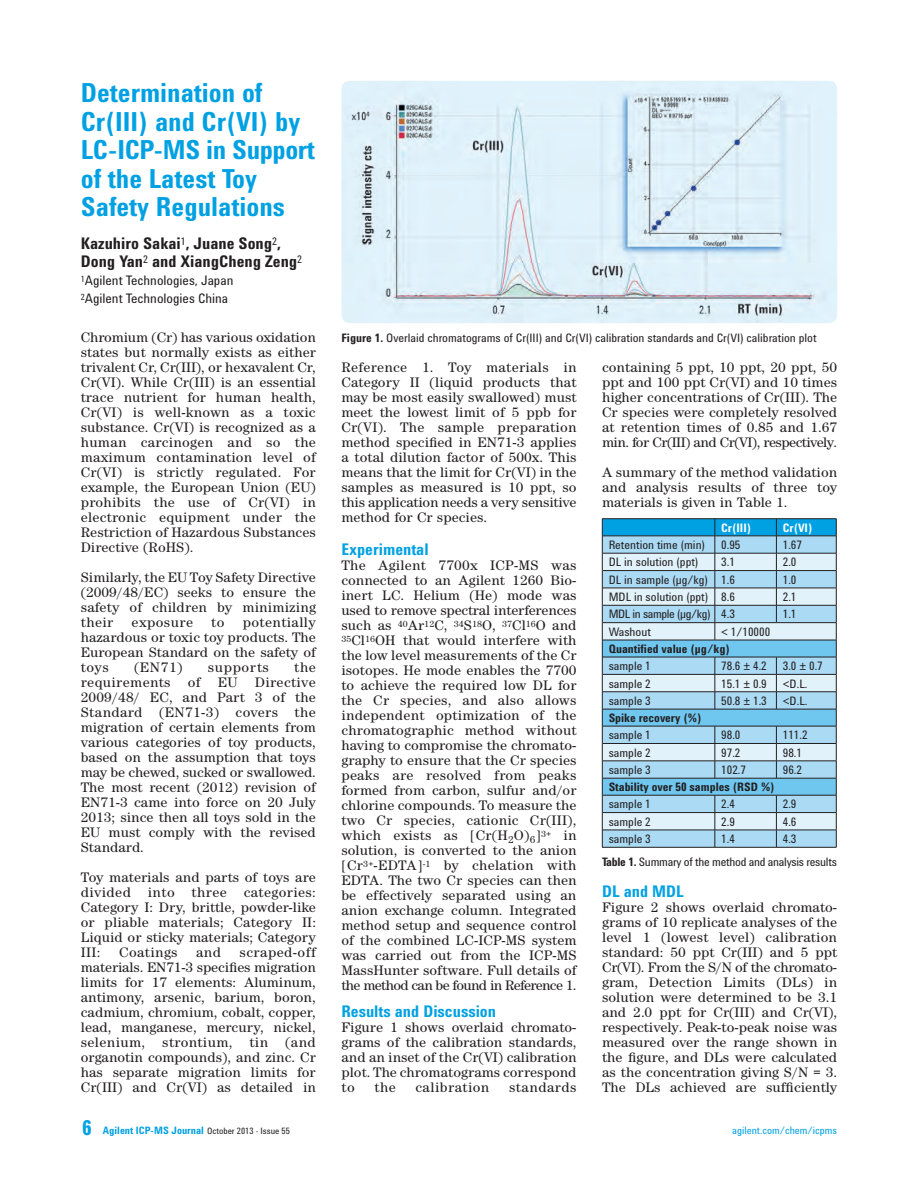
<style>
.page{position:relative;width:918px;height:1188px;background:#fff}
.page>*{position:absolute;margin:0;border:0;box-sizing:border-box;transform-origin:0 0}
.t1{font:700 27px/28.5px "Agilent Cond";color:#00a1e3}
.t2{font:700 16.5px/18px "Agilent Cond";color:#231f20}
.t3{font:700 16.5px "Agilent Cond";color:#00a1e3}
.t4{font:14.25px/15px "Agilent Century ITC";color:#231f20;text-align:justify}
.t5{font:14.25px "Agilent Century ITC";letter-spacing:.03em;color:#231f20}
.t6{font:14.25px "Agilent Century ITC";letter-spacing:.025em;color:#231f20}
.t7{font:14.25px "Agilent Century ITC";letter-spacing:.04em;color:#231f20}
.t8{font:13.5px/18px "Agilent Cond";color:#231f20}
.t9{font:12px "Agilent Cond";color:#231f20}
.t10{font:700 12px "Agilent Cond";color:#231f20}
.t11{font:12px "Agilent Cond";letter-spacing:-.02em;color:#231f20}
.t12{font:12px "Agilent Cond";letter-spacing:-.03em;color:#231f20}
.t13{font:700 12px "Agilent Cond";color:#fff}
.t14{font:700 10.5px "Agilent Cond";color:#00a1e3}
.t15{font:10.5px "Agilent Cond";color:#00a1e3}
.s1{font-weight:700}
.s2{font-size:21px}
.s3{font-weight:400;font-size:9px;color:#231f20}
</style>
<div class="page">
<img style="left:341px;top:81px;width:496px;height:242px;border-radius:9px">
<hr style="left:602px;top:518px;width:234px;height:1px;background:#231f20">
<hr style="left:602px;top:847px;width:234px;height:1px;background:#231f20">
<svg style="left:602px;top:519px;width:235px;height:328px;background:#a0cee5"></svg>
<h1 class="t1" style="left:81px;top:78px;width:236px">Determination of<br>Cr(III) and Cr(VI) by<br>LC-ICP-MS in Support of the Latest Toy<br>Safety Regulations</h1>
<p class="t2" style="left:81px;top:234px;width:223px">Kazuhiro Sakai<sup>1</sup>, Juane Song<sup>2</sup>,<br>Dong Yan<sup>2</sup> and XiangCheng Zeng<sup>2</sup></p>
<p class="t8" style="left:81px;top:271px;width:154px"><sup>1</sup>Agilent Technologies, Japan<br><sup>2</sup>Agilent Technologies China</p>
<p class="t4" style="left:81px;top:330px;width:237px">Chromium (Cr) has various oxidation states but normally exists as either trivalent Cr, Cr(III), or hexavalent Cr, Cr(VI). While Cr(III) is an essential trace nutrient for human health, Cr(VI) is well-known as a toxic substance. Cr(VI) is recognized as a human carcinogen and so the maximum contamination level of Cr(VI) is strictly regulated. For example, the European Union (EU) prohibits the use of Cr(VI) in electronic equipment under the Restriction of Hazardous Substances Directive (RoHS).</p>
<p class="t4" style="left:81px;top:570px;width:237px">Similarly, the EU Toy Safety Directive (2009/48/EC) seeks to ensure the safety of children by minimizing their</p>
<p class="t4" style="left:81px;top:615px;width:237px;text-indent:162px">potentially hazardous or toxic toy products. The European Standard on the safety of toys</p>
<p class="t6" style="left:132px;top:614px;width:63px">exposure</p>
<p class="t4" style="left:211px;top:615px;width:15px">to</p>
<p class="t4" style="left:134px;top:660px;width:50px">(EN71)</p>
<p class="t7" style="left:208px;top:659px;width:63px">supports</p>
<p class="t4" style="left:81px;top:660px;width:237px;text-indent:213px">the requirements of EU Directive 2009/48/ EC, and Part 3 of the Standard (EN71-3) covers the migration of certain elements from various categories of toy products, based on the assumption that toys may be chewed, sucked or swallowed.<br>The most recent (2012) revision of EN71-3 came into force on 20 July 2013; since then all toys sold in the EU must comply with the revised Standard.</p>
<p class="t4" style="left:81px;top:870px;width:237px">Toy materials and parts of toys are divided into three categories:<br>Category I: Dry, brittle, powder-like or pliable materials; Category II:<br>Liquid or sticky materials; Category III:</p>
<p class="t6" style="left:119px;top:944px;width:60px">Coatings</p>
<p class="t4" style="left:196px;top:945px;width:27px">and</p>
<p class="t4" style="left:81px;top:945px;width:237px;text-indent:159px">scraped-off materials. EN71-3 specifies migration limits for 17 elements: Aluminum, antimony, arsenic, barium, boron, cadmium, chromium, cobalt, copper, lead, manganese, mercury, nickel, selenium, strontium, tin (and organotin compounds), and zinc. Cr has separate migration limits for Cr(III) and Cr(VI) as detailed in</p>
<p class="t9" style="left:341px;top:332px;width:477px"><span class="s1">Figure 1.</span> Overlaid chromatograms of Cr(III) and Cr(VI) calibration standards and Cr(VI) calibration plot</p>
<p class="t4" style="left:341px;top:360px;width:237px">Reference 1. Toy materials in Category II (liquid products that may be most easily swallowed) must meet the lowest limit of 5 ppb for Cr(VI). The sample preparation method specified in EN71-3 applies a total dilution factor of 500x. This means that the limit for Cr(VI) in the samples as measured is 10 ppt, so this application needs a very sensitive method for Cr species.</p>
<p class="t3" style="left:341px;top:540px;width:89px">Experimental</p>
<p class="t4" style="left:341px;top:558px;width:237px">The Agilent 7700x ICP-MS was connected to an Agilent 1260 Bio&shy;inert LC. Helium (He) mode was used to remove spectral interferences such as <sup>40</sup>Ar<sup>12</sup>C, <sup>34</sup>S<sup>18</sup>O, <sup>37</sup>Cl<sup>16</sup>O and <sup>35</sup>Cl<sup>16</sup>OH that would interfere with the low level measurements of the Cr isotopes. He mode enables the 7700 to achieve the required low DL for the Cr species, and also allows independent optimization of the chromatographic method without having to compromise the chromato&shy;graphy to ensure that the Cr species peaks are resolved from peaks formed from carbon, sulfur and/or chlorine compounds. To measure the two Cr species, cationic Cr(III), which exists as [Cr(H<sub>2</sub>O)<sub>6</sub>]<sup>3+</sup> in solution, is converted to the anion [Cr<sup>3+</sup>-EDTA]<sup>-1</sup> by chelation with EDTA. The two Cr species can then be effectively separated using an anion exchange column. Integrated method setup and sequence control of the combined LC-ICP-MS system was carried out from the ICP-MS MassHunter software. Full details of the method can be found in Reference 1.</p>
<p class="t3" style="left:341px;top:1002px;width:156px">Results and Discussion</p>
<p class="t4" style="left:341px;top:1020px;width:237px">Figure 1 shows overlaid chromato&shy;grams of the calibration standards, and an inset of the Cr(VI) calibration plot. The chromatograms correspond to</p>
<p class="t4" style="left:374px;top:1080px;width:23px">the</p>
<p class="t5" style="left:415px;top:1079px;width:76px">calibration</p>
<p class="t5" style="left:509px;top:1079px;width:69px">standards</p>
<p class="t4" style="left:602px;top:360px;width:237px">containing 5 ppt, 10 ppt, 20 ppt, 50 ppt and 100 ppt Cr(VI) and 10 times higher concentrations of Cr(III). The Cr species were completely resolved at retention times of 0.85 and 1.67 min. for Cr(III) and Cr(VI), respectively.</p>
<p class="t4" style="left:602px;top:465px;width:237px">A summary of the method validation and analysis results of three toy materials is given in Table 1.</p>
<p class="t13" style="left:721px;top:521px;width:32px">Cr(III)</p>
<p class="t13" style="left:783px;top:521px;width:31px">Cr(VI)</p>
<p class="t9" style="left:609px;top:538px;width:98px">Retention time (min)</p>
<p class="t9" style="left:721px;top:538px;width:21px">0.95</p>
<p class="t9" style="left:783px;top:538px;width:21px">1.67</p>
<p class="t9" style="left:609px;top:555px;width:91px">DL in solution (ppt)</p>
<p class="t9" style="left:721px;top:555px;width:15px">3.1</p>
<p class="t9" style="left:783px;top:555px;width:15px">2.0</p>
<p class="t9" style="left:609px;top:573px;width:128px">DL in sample (μg/kg) 1.6</p>
<p class="t9" style="left:783px;top:573px;width:15px">1.0</p>
<p class="t9" style="left:609px;top:590px;width:128px">MDL in solution (ppt) 8.6</p>
<p class="t9" style="left:783px;top:590px;width:15px">2.1</p>
<p class="t12" style="left:609px;top:608px;width:128px">MDL in sample (μg/kg) 4.3</p>
<p class="t9" style="left:783px;top:608px;width:15px">1.1</p>
<p class="t9" style="left:609px;top:625px;width:44px">Washout</p>
<p class="t9" style="left:721px;top:625px;width:51px">&lt; 1/10000</p>
<p class="t10" style="left:609px;top:642px;width:123px">Quantified value (μg/kg)</p>
<p class="t9" style="left:609px;top:659px;width:44px">sample 1</p>
<p class="t9" style="left:721px;top:659px;width:47px">78.6 ± 4.2</p>
<p class="t9" style="left:783px;top:659px;width:42px">3.0 ± 0.7</p>
<p class="t9" style="left:609px;top:677px;width:44px">sample 2</p>
<p class="t9" style="left:721px;top:677px;width:47px">15.1 ± 0.9</p>
<p class="t9" style="left:783px;top:677px;width:26px">&lt;D.L.</p>
<p class="t9" style="left:609px;top:694px;width:44px">sample 3</p>
<p class="t9" style="left:721px;top:694px;width:47px">50.8 ± 1.3</p>
<p class="t9" style="left:783px;top:694px;width:26px">&lt;D.L.</p>
<p class="t10" style="left:609px;top:711px;width:94px">Spike recovery (%)</p>
<p class="t9" style="left:609px;top:728px;width:44px">sample 1</p>
<p class="t9" style="left:721px;top:728px;width:21px">98.0</p>
<p class="t9" style="left:783px;top:728px;width:26px">111.2</p>
<p class="t9" style="left:609px;top:746px;width:44px">sample 2</p>
<p class="t9" style="left:721px;top:746px;width:21px">97.2</p>
<p class="t9" style="left:783px;top:746px;width:21px">98.1</p>
<p class="t9" style="left:609px;top:763px;width:44px">sample 3</p>
<p class="t9" style="left:721px;top:763px;width:26px">102.7</p>
<p class="t9" style="left:783px;top:763px;width:21px">96.2</p>
<p class="t10" style="left:609px;top:780px;width:168px">Stability over 50 samples (RSD %)</p>
<p class="t9" style="left:609px;top:797px;width:44px">sample 1</p>
<p class="t9" style="left:721px;top:797px;width:15px">2.4</p>
<p class="t9" style="left:783px;top:797px;width:15px">2.9</p>
<p class="t9" style="left:609px;top:815px;width:44px">sample 2</p>
<p class="t9" style="left:721px;top:815px;width:15px">2.9</p>
<p class="t9" style="left:783px;top:815px;width:15px">4.6</p>
<p class="t9" style="left:609px;top:832px;width:44px">sample 3</p>
<p class="t9" style="left:721px;top:832px;width:15px">1.4</p>
<p class="t9" style="left:783px;top:832px;width:15px">4.3</p>
<p class="t11" style="left:602px;top:855px;width:236px"><span class="s1">Table 1.</span> Summary of the method and analysis results</p>
<p class="t3" style="left:602px;top:882px;width:83px">DL and MDL</p>
<p class="t4" style="left:602px;top:900px;width:237px">Figure 2 shows overlaid chromato&shy;grams of 10 replicate analyses of the level 1 (lowest level) calibration standard: 50 ppt Cr(III) and 5 ppt Cr(VI). From the S/N of the chromato&shy;gram, Detection Limits (DLs) in solution were determined to be 3.1 and 2.0 ppt for Cr(III) and Cr(VI), respectively. Peak-to-peak noise was measured over the range shown in the figure, and DLs were calculated as the concentration giving S/N = 3.<br>The DLs achieved are sufficiently</p>
<p class="t14" style="left:82px;top:1124px;width:209px"><span class="s2">6</span> Agilent ICP-MS Journal <span class="s3">October 2013 - Issue 55</span></p>
<p class="t15" style="left:732px;top:1124px;width:107px">agilent.com/chem/icpms</p>
</div>
